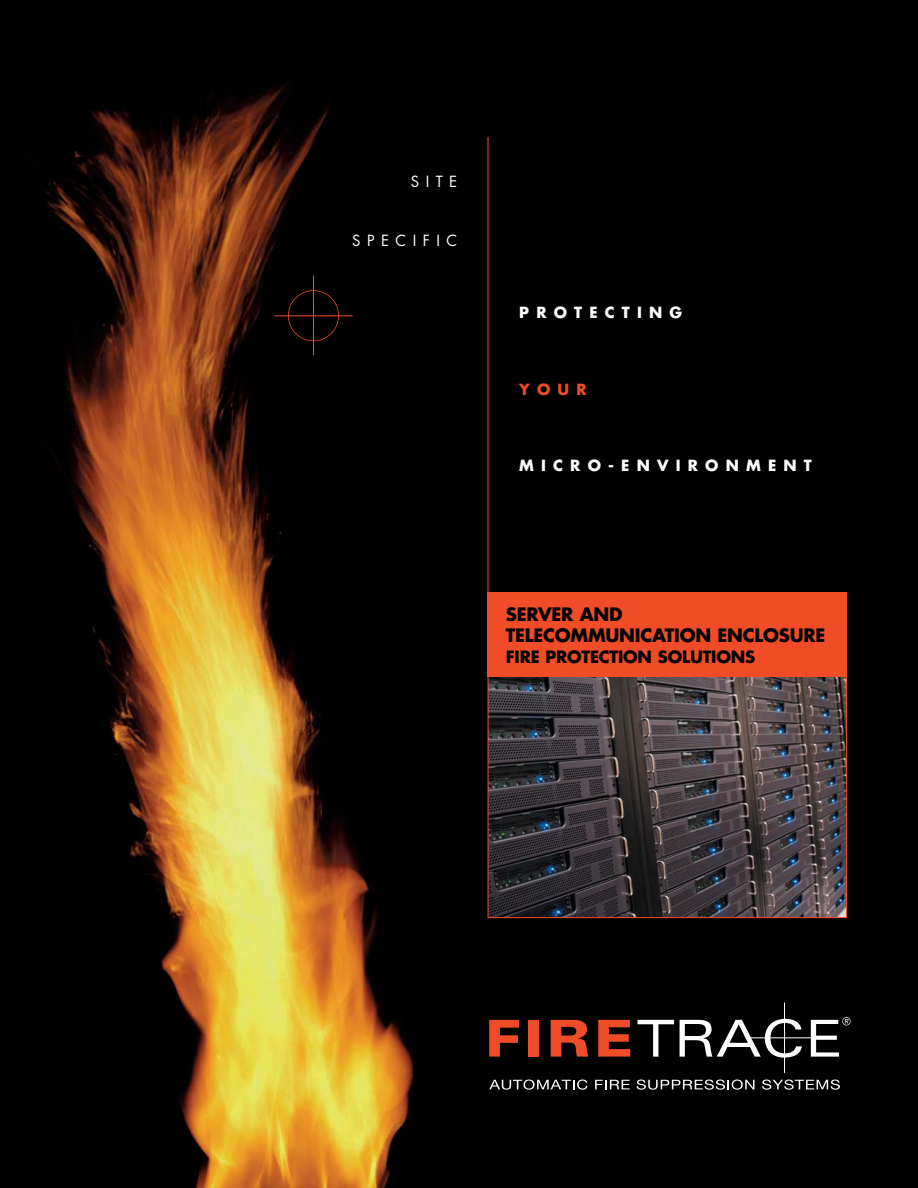
<style>
.page{position:relative;width:918px;height:1188px;background:#000}
.page>*{position:absolute;margin:0;border:0;box-sizing:border-box;transform-origin:0 0}
.t1{font:700 18px/21px "Futura";letter-spacing:-.015em;color:#000}
.t2{font:700 16.5px "Futura";letter-spacing:-.015em;color:#000}
.t3{font:700 15px "Futura";letter-spacing:.48em;color:#fff}
.t4{font:15px "Futura";letter-spacing:.43em;color:#fff}
.t5{font:700 15px "Futura";color:#f04c27}
</style>
<div class="page">
<img style="left:46px;top:83px;width:368px;height:1105px">
<hr style="left:313px;top:276px;width:1px;height:79px;background:#f04c27">
<div style="left:288px;top:290px;width:51px;height:51px;border:2px solid #f04c27;border-radius:50%"></div>
<hr style="left:274px;top:315px;width:79px;height:1px;background:#f04c27">
<img style="left:490px;top:676px;width:355px;height:240px">
<div style="left:488px;top:592px;width:359px;height:84px;background:#f04c27"></div>
<hr style="left:488px;top:137px;width:1px;height:512px;background:#f04c27">
<svg style="left:489px;top:1080px;width:99px;height:10px"></svg>
<svg style="left:595px;top:1080px;width:35px;height:9px"></svg>
<svg style="left:637px;top:1080px;width:117px;height:10px"></svg>
<svg style="left:762px;top:1080px;width:78px;height:10px"></svg>
<svg style="left:489px;top:1020px;width:30px;height:37px"></svg>
<div style="left:528px;top:1020px;width:11px;height:37px;background:#f04c27"></div>
<svg style="left:551px;top:1020px;width:37px;height:37px"></svg>
<svg style="left:598px;top:1020px;width:32px;height:37px"></svg>
<svg style="left:638px;top:1020px;width:36px;height:37px"></svg>
<svg style="left:680px;top:1019px;width:122px;height:39px"></svg>
<hr style="left:749px;top:1037px;width:71px;height:1px;background:#fff">
<hr style="left:784px;top:1003px;width:1px;height:70px;background:#fff">
<svg style="left:811px;top:1017px;width:40px;height:40px"></svg>
<p class="t4" style="left:411px;top:174px;width:48px">SITE</p>
<p class="t4" style="left:352px;top:233px;width:107px">SPECIFIC</p>
<p class="t3" style="left:519px;top:306px;width:165px">PROTECTING</p>
<p class="t5" style="left:519px;top:382px;width:69px">YOUR</p>
<p class="t3" style="left:519px;top:459px;width:294px">MICRO-ENVIRONMENT</p>
<p class="t1" style="left:506px;top:605px;width:321px">SERVER AND<br>TELECOMMUNICATION ENCLOSURE</p>
<p class="t2" style="left:506px;top:649px;width:251px">FIRE PROTECTION SOLUTIONS</p>
</div>
